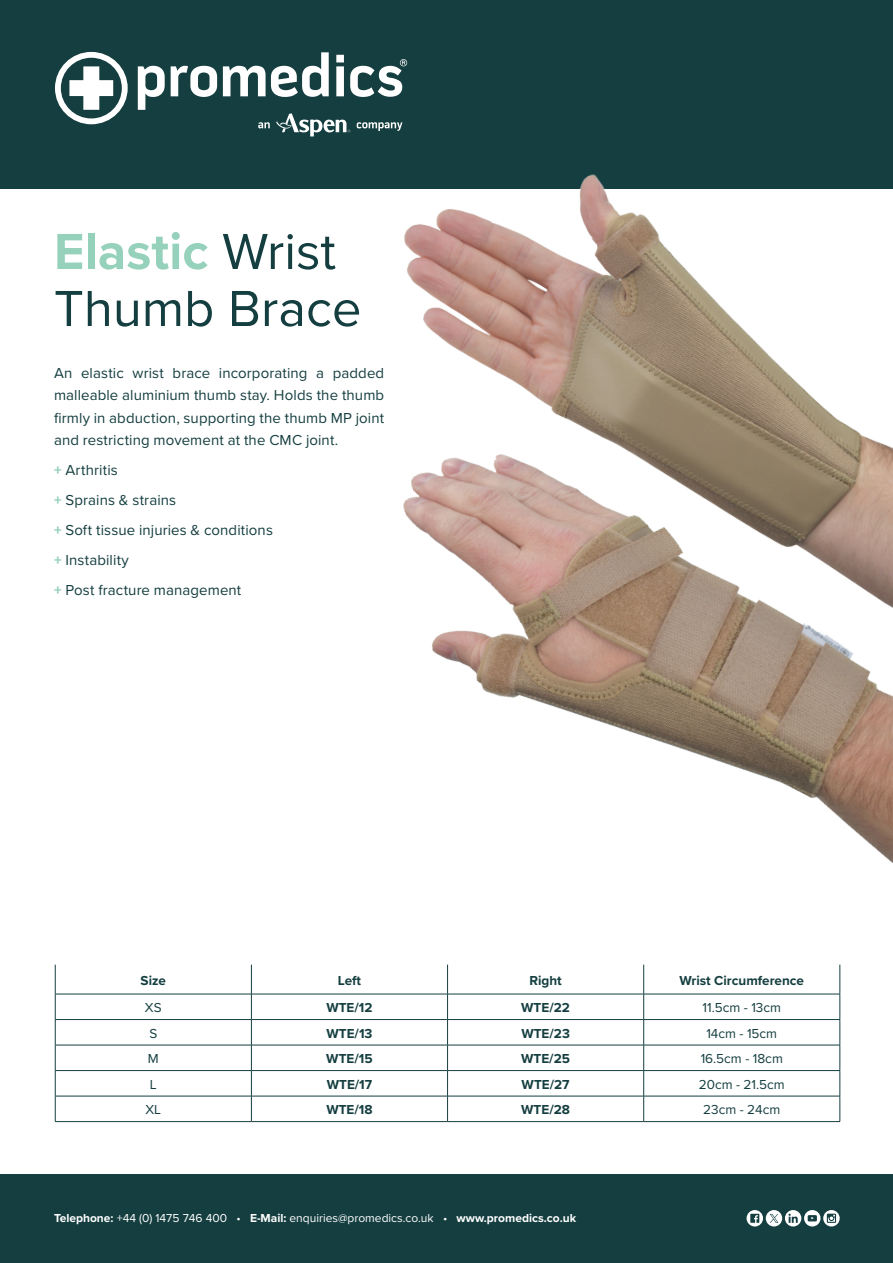
<style>
.page{position:relative;width:893px;height:1263px;background:#fff}
.page>*{position:absolute;margin:0;border:0;box-sizing:border-box;transform-origin:0 0}
.product_Name{font:52.5px/57px "Proxima Nova";color:#153e40}
.Product_Description{font:15px/22.5px "Proxima Nova";letter-spacing:.01em;color:#153e40;text-align:justify}
.Table_Body_Bold_Text{font:700 13.5px "Proxima Nova";color:#153e40}
.body_text{font:13.5px "Proxima Nova";color:#153e40}
.body_text-2{font:700 13.5px "Proxima Nova";color:#153e40}
.product_Name-2{font:12px "Proxima Nova";color:#fff}
.s1{font-weight:700;color:#96d2bb}
.s2{font-family:"Proxima Nova Extrabld";color:#96d2bb}
.s3{font-weight:700}
</style>
<div class="page">
<div style="left:0;top:0;width:893px;height:188px;background:#153e40"></div>
<svg style="left:336px;top:55px;width:8px;height:41px"></svg>
<svg style="left:138px;top:66px;width:27px;height:44px"></svg>
<svg style="left:171px;top:66px;width:46px;height:31px"></svg>
<svg style="left:55px;top:52px;width:73px;height:72px"></svg>
<svg style="left:223px;top:52px;width:106px;height:45px"></svg>
<svg style="left:350px;top:59px;width:57px;height:38px"></svg>
<svg style="left:276px;top:113px;width:45px;height:23px"></svg>
<svg style="left:258px;top:122px;width:12px;height:6px"></svg>
<div style="left:0;top:1174px;width:893px;height:89px;background:#153e40"></div>
<svg style="left:804px;top:1210px;width:16px;height:16px"></svg>
<svg style="left:808px;top:1215px;width:9px;height:6px"></svg>
<div style="left:766px;top:1210px;width:16px;height:16px;background:#fff;border-radius:50%"></div>
<div style="left:785px;top:1210px;width:16px;height:16px;background:#fff;border-radius:50%"></div>
<svg style="left:788px;top:1213px;width:10px;height:10px"></svg>
<svg style="left:823px;top:1210px;width:17px;height:16px"></svg>
<svg style="left:827px;top:1214px;width:9px;height:9px"></svg>
<svg style="left:747px;top:1210px;width:16px;height:16px"></svg>
<svg style="left:750px;top:1214px;width:9px;height:9px"></svg>
<svg style="left:770px;top:1214px;width:8px;height:9px"></svg>
<svg style="left:55px;top:964px;width:785px;height:157px"></svg>
<hr style="left:55px;top:994px;width:196px;height:1px;background:#153e40">
<hr style="left:251px;top:994px;width:197px;height:1px;background:#153e40">
<hr style="left:55px;top:1019px;width:196px;height:1px;background:#153e40">
<hr style="left:251px;top:1019px;width:197px;height:1px;background:#153e40">
<hr style="left:448px;top:1019px;width:196px;height:1px;background:#153e40">
<hr style="left:644px;top:1019px;width:196px;height:1px;background:#153e40">
<hr style="left:55px;top:1045px;width:196px;height:1px;background:#153e40">
<hr style="left:251px;top:1045px;width:197px;height:1px;background:#153e40">
<hr style="left:448px;top:1045px;width:196px;height:1px;background:#153e40">
<hr style="left:644px;top:1045px;width:196px;height:1px;background:#153e40">
<hr style="left:55px;top:1070px;width:196px;height:1px;background:#153e40">
<hr style="left:251px;top:1070px;width:197px;height:1px;background:#153e40">
<hr style="left:448px;top:1070px;width:196px;height:1px;background:#153e40">
<hr style="left:644px;top:1070px;width:196px;height:1px;background:#153e40">
<hr style="left:55px;top:1096px;width:196px;height:1px;background:#153e40">
<svg style="left:55px;top:965px;width:1px;height:156px"></svg>
<hr style="left:251px;top:1096px;width:197px;height:1px;background:#153e40">
<svg style="left:251px;top:965px;width:1px;height:156px"></svg>
<hr style="left:448px;top:1096px;width:196px;height:1px;background:#153e40">
<svg style="left:447px;top:995px;width:1px;height:126px"></svg>
<hr style="left:644px;top:1096px;width:196px;height:1px;background:#153e40">
<svg style="left:643px;top:995px;width:1px;height:126px"></svg>
<svg style="left:840px;top:995px;width:1px;height:126px"></svg>
<hr style="left:55px;top:1121px;width:196px;height:1px;background:#153e40">
<hr style="left:251px;top:1121px;width:197px;height:1px;background:#153e40">
<hr style="left:448px;top:1121px;width:196px;height:1px;background:#153e40">
<hr style="left:644px;top:1121px;width:196px;height:1px;background:#153e40">
<img style="left:321px;top:119px;width:572px;height:154px">
<img style="left:263px;top:273px;width:630px;height:722px">
<p class="product_Name" style="left:54px;top:221px;width:309px"><span class="s1">Elastic</span> Wrist<br>Thumb Brace</p>
<p class="Product_Description" style="left:54px;top:361px;width:332px">An elastic wrist brace incorporating a padded malleable aluminium thumb stay. Holds the thumb firmly in abduction, supporting the thumb MP joint and restricting movement at the CMC joint.</p>
<p class="Product_Description" style="left:54px;top:458px;width:65px"><span class="s2">+</span> Arthritis</p>
<p class="Product_Description" style="left:54px;top:488px;width:124px"><span class="s2">+</span> Sprains &amp; strains</p>
<p class="Product_Description" style="left:54px;top:518px;width:220px"><span class="s2">+</span> Soft tissue injuries &amp; conditions</p>
<p class="Product_Description" style="left:54px;top:548px;width:76px"><span class="s2">+</span> Instability</p>
<p class="Product_Description" style="left:54px;top:578px;width:189px"><span class="s2">+</span> Post fracture management</p>
<p class="body_text-2" style="left:141px;top:970px;width:27px">Size</p>
<p class="body_text-2" style="left:338px;top:970px;width:25px">Left</p>
<p class="body_text-2" style="left:529px;top:970px;width:34px">Right</p>
<p class="body_text-2" style="left:679px;top:970px;width:126px">Wrist Circumference</p>
<p class="body_text" style="left:145px;top:997px;width:18px">XS</p>
<p class="Table_Body_Bold_Text" style="left:326px;top:997px;width:48px">WTE/12</p>
<p class="Table_Body_Bold_Text" style="left:521px;top:997px;width:50px">WTE/22</p>
<p class="body_text" style="left:702px;top:997px;width:80px">11.5cm - 13cm</p>
<p class="body_text" style="left:149px;top:1023px;width:9px">S</p>
<p class="Table_Body_Bold_Text" style="left:326px;top:1023px;width:48px">WTE/13</p>
<p class="Table_Body_Bold_Text" style="left:521px;top:1023px;width:50px">WTE/23</p>
<p class="body_text" style="left:706px;top:1023px;width:72px">14cm - 15cm</p>
<p class="body_text" style="left:148px;top:1048px;width:12px">M</p>
<p class="Table_Body_Bold_Text" style="left:326px;top:1048px;width:48px">WTE/15</p>
<p class="Table_Body_Bold_Text" style="left:521px;top:1048px;width:50px">WTE/25</p>
<p class="body_text" style="left:701px;top:1048px;width:84px">16.5cm - 18cm</p>
<p class="body_text" style="left:150px;top:1074px;width:8px">L</p>
<p class="Table_Body_Bold_Text" style="left:327px;top:1074px;width:47px">WTE/17</p>
<p class="Table_Body_Bold_Text" style="left:522px;top:1074px;width:50px">WTE/27</p>
<p class="body_text" style="left:699px;top:1074px;width:87px">20cm - 21.5cm</p>
<p class="body_text" style="left:145px;top:1099px;width:17px">XL</p>
<p class="Table_Body_Bold_Text" style="left:326px;top:1099px;width:48px">WTE/18</p>
<p class="Table_Body_Bold_Text" style="left:521px;top:1099px;width:50px">WTE/28</p>
<p class="body_text" style="left:703px;top:1099px;width:79px">23cm - 24cm</p>
<p class="product_Name-2" style="left:54px;top:1209px;width:524px"><span class="s3">Telephone:</span> +44 (0) 1475 746 400 • <span class="s3">E-Mail:</span> enquiries@promedics.co.uk • <span class="s3">www.promedics.co.uk</span></p>
</div>
